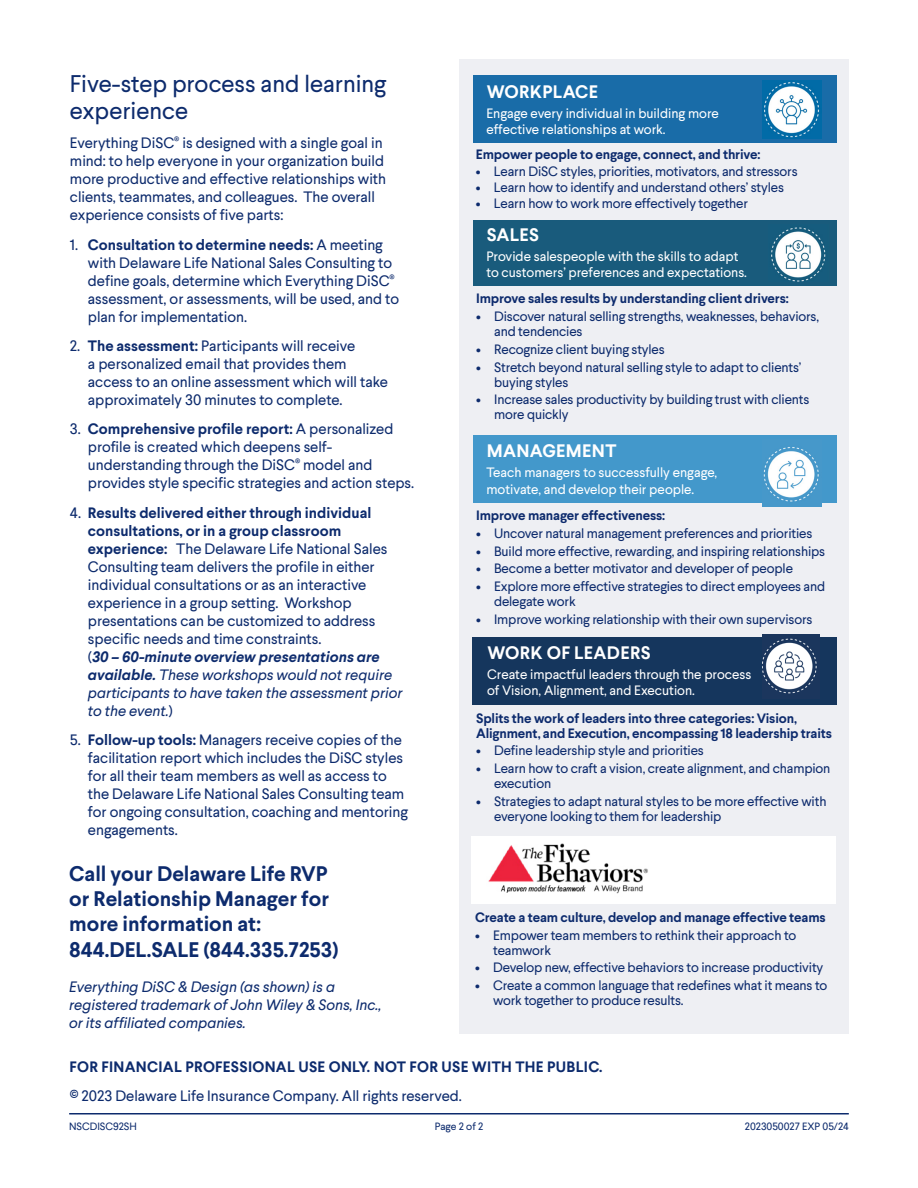
<style>
.page{position:relative;width:918px;height:1188px;background:#fff}
.page>*{position:absolute;margin:0;border:0;box-sizing:border-box;transform-origin:0 0}
.t1{font:24px/27px "Larsseit";color:#0d2b6d}
.t2{font:700 21px/25.2px "Larsseit";color:#0d2b6d}
.t3{font:700 18px "Larsseit";letter-spacing:.02em;color:#fff}
.ParaStyle01-Leading{font:15px/18px "Larsseit";color:#0d2b6d}
.t4{font:italic 15px/18px "Larsseit";color:#0d2b6d}
.Heading{font:700 15px "Larsseit";letter-spacing:.02em;color:#0d2b6d}
.t5{font:13.5px/15px "Larsseit";letter-spacing:-.01em;color:#0d2b6d}
.t6{font:13.5px/16.2px "Larsseit";color:#fff}
.t7{font:700 13.5px/15px "Larsseit";letter-spacing:-.01em;color:#0d2b6d}
.t8{font:10.5px "Larsseit";color:#0d2b6d}
.s1{font-weight:700}
.s2{font-weight:700;font-style:italic}
.s3{font-style:italic}
</style>
<div class="page">
<hr style="left:69px;top:1113px;width:780px;height:1px;background:#0d2b6d">
<div style="left:459px;top:59px;width:389px;height:974px;background:#eeeff3"></div>
<div style="left:473px;top:637px;width:364px;height:68px;background:#15365d"></div>
<div style="left:473px;top:435px;width:364px;height:67px;background:#4398cb"></div>
<div style="left:473px;top:220px;width:364px;height:66px;background:#195b7c"></div>
<div style="left:473px;top:76px;width:364px;height:67px;background:#196ca8"></div>
<img style="left:762px;top:447px;width:60px;height:60px">
<img style="left:771px;top:227px;width:55px;height:54px">
<img style="left:762px;top:634px;width:58px;height:60px">
<div style="left:472px;top:837px;width:364px;height:67px;background:#fff"></div>
<img style="left:762px;top:80px;width:60px;height:58px">
<img style="left:488px;top:843px;width:160px;height:51px">
<p class="t1" style="left:70px;top:70px;width:318px">Five-step process and learning experience</p>
<p class="ParaStyle01-Leading" style="left:70px;top:134px;width:318px">Everything DiSC<sup>®</sup> is designed with a single goal in mind: to help everyone in your organization build more productive and effective relationships with clients, teammates, and colleagues. The overall experience consists of five parts:</p>
<p class="ParaStyle01-Leading" style="left:88px;top:235px;width:313px;text-indent:-18px">1. <span class="s1">Consultation to determine needs:</span> A meeting with Delaware Life National Sales Consulting to define goals, determine which Everything DiSC<sup>® </sup>assessment, or assessments, will be used, and to plan for implementation.</p>
<p class="ParaStyle01-Leading" style="left:88px;top:337px;width:302px;text-indent:-18px">2. <span class="s1">The assessment:</span> Participants will receive<br>a personalized email that provides them access to an online assessment which will take approximately 30 minutes to complete.</p>
<p class="ParaStyle01-Leading" style="left:88px;top:420px;width:328px;text-indent:-18px">3. <span class="s1">Comprehensive profile report:</span> A personalized profile is created which deepens self&shy;understanding through the DiSC<sup>®</sup> model and provides style specific strategies and action steps.</p>
<p class="ParaStyle01-Leading" style="left:88px;top:503px;width:316px;text-indent:-18px">4. <span class="s1">Results delivered either through individual consultations, or in a group classroom experience:</span> The Delaware Life National Sales Consulting team delivers the profile in either individual consultations or as an interactive experience in a group setting. Workshop presentations can be customized to address specific needs and time constraints.<br>(<span class="s2">30 – 60-minute overview presentations are available.</span> <span class="s3">These workshops would not require participants to have taken the assessment prior to the event.</span>)</p>
<p class="ParaStyle01-Leading" style="left:88px;top:731px;width:322px;text-indent:-18px">5. <span class="s1">Follow-up tools:</span> Managers receive copies of the facilitation report which includes the DiSC styles for all their team members as well as access to the Delaware Life National Sales Consulting team for ongoing consultation, coaching and mentoring engagements.</p>
<p class="t2" style="left:69px;top:861px;width:271px">Call your Delaware Life RVP or Relationship Manager for more information at:<br>844.DEL.SALE (844.335.7253)</p>
<p class="t4" style="left:69px;top:978px;width:314px">Everything DiSC &amp; Design (as shown) is a registered trademark of John Wiley &amp; Sons, Inc., or its affiliated companies.</p>
<p class="t3" style="left:487px;top:79px;width:113px">WORKPLACE</p>
<p class="t6" style="left:486px;top:105px;width:234px">Engage every individual in building more effective relationships at work.</p>
<p class="t7" style="left:476px;top:147px;width:286px">Empower people to engage, connect, and thrive:</p>
<p class="t5" style="left:476px;top:163px;width:323px">• Learn DiSC styles, priorities, motivators, and stressors</p>
<p class="t5" style="left:476px;top:179px;width:310px">• Learn how to identify and understand others’ styles</p>
<p class="t5" style="left:476px;top:196px;width:274px">• Learn how to work more effectively together</p>
<p class="t3" style="left:487px;top:222px;width:54px">SALES</p>
<p class="t6" style="left:486px;top:248px;width:262px">Provide salespeople with the skills to adapt to customers’ preferences and expectations.</p>
<p class="t7" style="left:476px;top:291px;width:314px">Improve sales results by understanding client drivers:</p>
<p class="t5" style="left:494px;top:309px;width:326px;text-indent:-18px">• Discover natural selling strengths, weaknesses, behaviors, and tendencies</p>
<p class="t5" style="left:476px;top:341px;width:190px">• Recognize client buying styles</p>
<p class="t5" style="left:494px;top:359px;width:309px;text-indent:-18px">• Stretch beyond natural selling style to adapt to clients’ buying styles</p>
<p class="t5" style="left:494px;top:392px;width:317px;text-indent:-18px">• Increase sales productivity by building trust with clients more quickly</p>
<p class="t3" style="left:487px;top:439px;width:131px">MANAGEMENT</p>
<p class="t6" style="left:486px;top:464px;width:232px">Teach managers to successfully engage, motivate, and develop their people.</p>
<p class="t7" style="left:476px;top:508px;width:191px">Improve manager effectiveness:</p>
<p class="t5" style="left:476px;top:526px;width:338px">• Uncover natural management preferences and priorities</p>
<p class="t5" style="left:476px;top:543px;width:351px">• Build more effective, rewarding, and inspiring relationships</p>
<p class="t5" style="left:476px;top:561px;width:318px">• Become a better motivator and developer of people</p>
<p class="t5" style="left:494px;top:579px;width:333px;text-indent:-18px">• Explore more effective strategies to direct employees and delegate work</p>
<p class="t5" style="left:476px;top:611px;width:338px">• Improve working relationship with their own supervisors</p>
<p class="t3" style="left:487px;top:640px;width:165px">WORK OF LEADERS</p>
<p class="t6" style="left:487px;top:666px;width:266px">Create impactful leaders through the process of Vision, Alignment, and Execution.</p>
<p class="t7" style="left:476px;top:710px;width:357px">Splits the work of leaders into three categories: Vision,<br>Alignment, and Execution, encompassing 18 leadership traits</p>
<p class="t5" style="left:476px;top:743px;width:229px">• Define leadership style and priorities</p>
<p class="t5" style="left:494px;top:761px;width:338px;text-indent:-18px">• Learn how to craft a vision, create alignment, and champion execution</p>
<p class="t5" style="left:494px;top:793px;width:334px;text-indent:-18px">• Strategies to adapt natural styles to be more effective with everyone looking to them for leadership</p>
<p class="t7" style="left:475px;top:910px;width:352px">Create a team culture, develop and manage effective teams</p>
<p class="t5" style="left:493px;top:927px;width:305px;text-indent:-18px">• Empower team members to rethink their approach to teamwork</p>
<p class="t5" style="left:475px;top:960px;width:350px">• Develop new, effective behaviors to increase productivity</p>
<p class="t5" style="left:493px;top:978px;width:336px;text-indent:-18px">• Create a common language that redefines what it means to work together to produce results.</p>
<p class="Heading" style="left:69px;top:1057px;width:535px">FOR FINANCIAL PROFESSIONAL USE ONLY. NOT FOR USE WITH THE PUBLIC.</p>
<p class="ParaStyle01-Leading" style="left:70px;top:1087px;width:394px">© 2023 Delaware Life Insurance Company. All rights reserved.</p>
<p class="t8" style="left:69px;top:1119px;width:69px">NSCDISC92SH</p>
<p class="t8" style="left:435px;top:1119px;width:50px">Page 2 of 2</p>
<p class="t8" style="left:745px;top:1119px;width:105px">2023050027 EXP 05/24</p>
</div>
